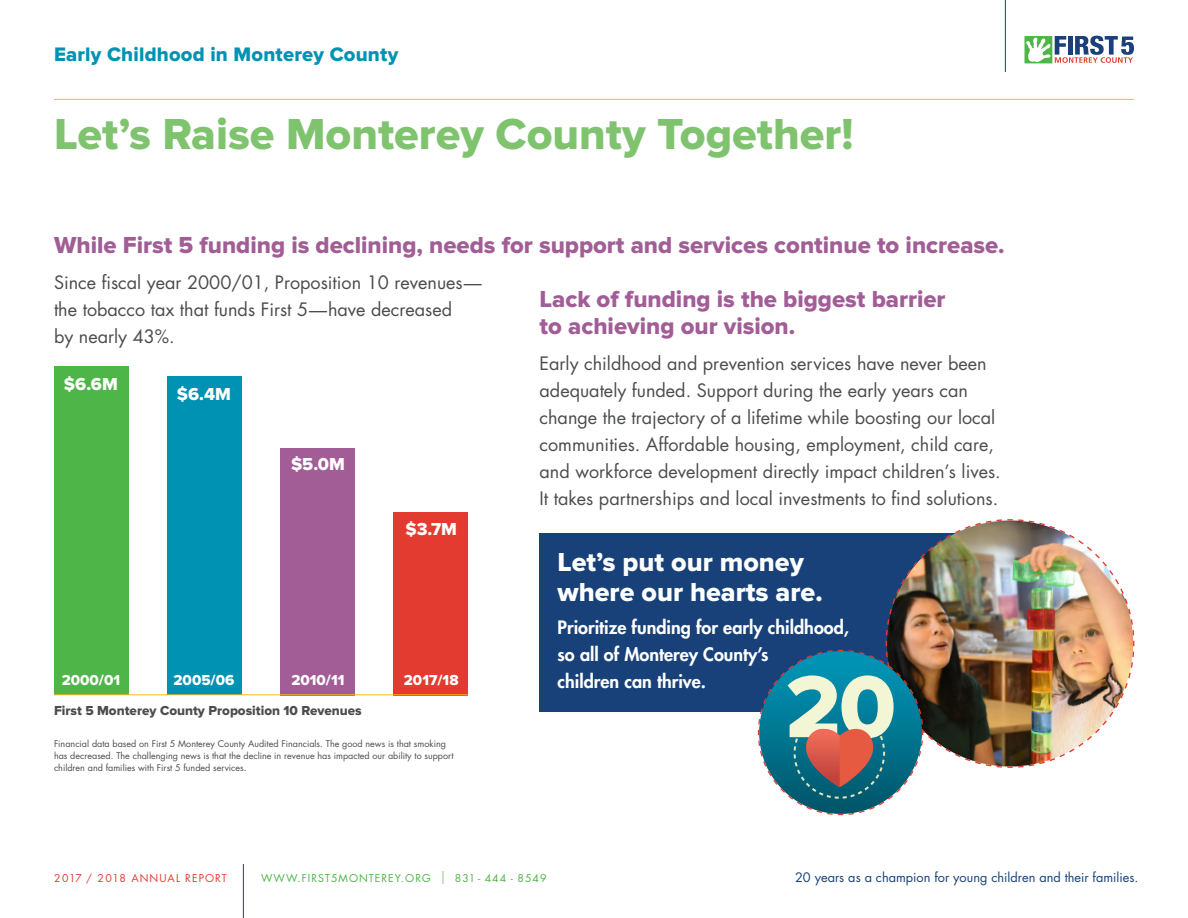
<style>
.page{position:relative;width:1188px;height:918px;background:#fff}
.page>*{position:absolute;margin:0;border:0;box-sizing:border-box;transform-origin:0 0}
.t1{font:91.2px "Proxima Nova Extrabld";color:#f2f6d5}
.page_title{font:45px "Proxima Nova Extrabld";color:#7fc36f}
.subhead_level_1{font:27px/30px "Proxima Nova Extrabld";color:#fff}
.subhead_level_1-2{font:24px/27px "Proxima Nova Extrabld";color:#a25d96}
.page_header{font:20.25px "Proxima Nova Extrabld";letter-spacing:.01em;color:#0092b3}
.body_12_15{font:18px/27px "Futura";color:#4b4c4d}
.subhead_level_1-3{font:800 18px/27px "Futura";color:#fff}
.subhead_level_2_with{font:18px "Proxima Nova Extrabld";color:#fff}
.subhead_level_2_with-2{font:15px "Proxima Nova Extrabld";color:#fff}
.t2{font:13.5px "Proxima Nova Extrabld";color:#4b4c4d}
.t3{font:12.75px "Futura";color:#174178}
.t4{font:10.5px "Futura";letter-spacing:.1em;color:#4eb548}
.t5{font:10.5px "Futura";letter-spacing:.1em;color:#e33b30}
.footnote{font:9px/12px "Futura";color:#4b4c4d}
.s1{font-size:15.75px;color:#7fc36f}
</style>
<div class="page">
<svg style="left:1025px;top:36px;width:109px;height:27px"></svg>
<hr style="left:1005px;top:0;width:1px;height:72px;background:#174178">
<hr style="left:243px;top:864px;width:1px;height:54px;background:#174178">
<div style="left:540px;top:533px;width:490px;height:179px;background:#174178"></div>
<hr style="left:54px;top:99px;width:1080px;height:1px;background:#fcba1a">
<div style="left:394px;top:512px;width:74px;height:183px;background:#e33b30"></div>
<div style="left:281px;top:448px;width:74px;height:247px;background:#a25d96"></div>
<div style="left:167px;top:376px;width:74px;height:319px;background:#0092b3"></div>
<div style="left:54px;top:366px;width:74px;height:329px;background:#4eb548"></div>
<hr style="left:54px;top:694px;width:414px;height:1px;background:#fcba1a">
<img style="left:885px;top:519px;width:250px;height:249px">
<svg style="left:757px;top:649px;width:249px;height:167px"></svg>
<p class="page_header" style="left:54px;top:43px;width:346px">Early Childhood in Monterey County</p>
<p class="page_title" style="left:54px;top:108px;width:801px">Let’s Raise Monterey County Together!</p>
<p class="subhead_level_1-2" style="left:54px;top:232px;width:952px">While First 5 funding is declining, needs for support and services continue to increase.</p>
<p class="body_12_15" style="left:54px;top:269px;width:429px">Since fiscal year 2000/01, Proposition 10 revenues— the tobacco tax that funds First 5—have decreased<br>by nearly 43%.</p>
<p class="subhead_level_1-2" style="left:540px;top:286px;width:408px">Lack of funding is the biggest barrier to achieving our vision.</p>
<p class="body_12_15" style="left:540px;top:350px;width:463px">Early childhood and prevention services have never been adequately funded. Support during the early years can change the trajectory of a lifetime while boosting our local communities. Affordable housing, employment, child care, and workforce development directly impact children’s lives.<br>It takes partnerships and local investments to find solutions.</p>
<p class="subhead_level_2_with" style="left:64px;top:373px;width:55px">$6.6M</p>
<p class="subhead_level_2_with" style="left:177px;top:384px;width:56px">$6.4M</p>
<p class="subhead_level_2_with" style="left:291px;top:454px;width:55px">$5.0M</p>
<p class="subhead_level_2_with" style="left:406px;top:519px;width:53px">$3.7M</p>
<p class="subhead_level_2_with-2" style="left:62px;top:671px;width:60px">2000/01</p>
<p class="subhead_level_2_with-2" style="left:174px;top:671px;width:62px">2005/06</p>
<p class="subhead_level_2_with-2" style="left:291px;top:671px;width:55px">2010/11</p>
<p class="subhead_level_2_with-2" style="left:404px;top:671px;width:56px">2017/18</p>
<p class="t2" style="left:54px;top:703px;width:309px">First 5 Monterey County Proposition 10 Revenues</p>
<p class="footnote" style="left:54px;top:738px;width:401px">Financial data based on First 5 Monterey County Audited Financials. The good news is that smoking has decreased. The challenging news is that the decline in revenue has impacted our ability to support children and families with First 5 funded services.</p>
<p class="subhead_level_1" style="left:558px;top:548px;width:267px">Let’s put our money where our hearts are.</p>
<p class="subhead_level_1-3" style="left:558px;top:614px;width:293px">Prioritize funding for early childhood, so all of Monterey County’s<br>children can thrive.</p>
<p class="t1" style="left:786px;top:654px;width:112px">20</p>
<p class="t5" style="left:54px;top:871px;width:174px">2017 / 2018 ANNUAL REPORT</p>
<p class="t4" style="left:261px;top:871px;width:287px">WWW.FIRST5MONTEREY.ORG <span class="s1">|</span> 831 - 444 - 8549</p>
<p class="t3" style="left:795px;top:869px;width:345px">20 years as a champion for young children and their families.</p>
</div>
